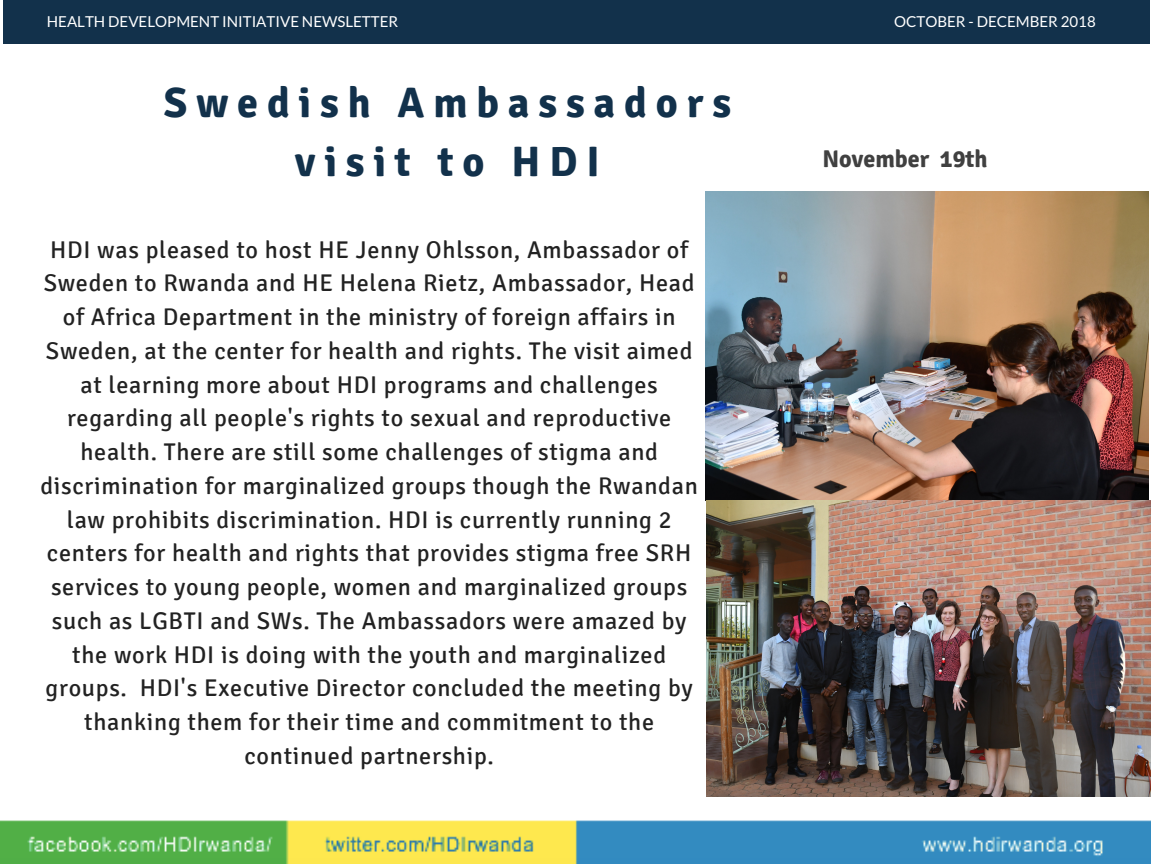
<style>
.page{position:relative;width:1152px;height:864px;background:#fff}
.page>*{position:absolute;margin:0;border:0;box-sizing:border-box;transform-origin:0 0}
.t1{font:700 42.3px/58.5px "Signika";letter-spacing:.21em;color:#12314b;text-align:center}
.t2{font:24.15px/33.8px "Signika";letter-spacing:.03em;color:#222;text-align:center}
.t3{font:700 24.15px "Signika";color:#404040}
.t4{font:15.15px "Lato";color:#fff}
</style>
<div class="page">
<div style="left:3px;top:0;width:1147px;height:44px;background:#12314b"></div>
<img style="left:0;top:820px;width:1151px;height:44px">
<img style="left:705px;top:191px;width:444px;height:310px">
<img style="left:706px;top:501px;width:445px;height:295px">
<p class="t4" style="left:47px;top:12px;width:353px">HEALTH DEVELOPMENT INITIATIVE NEWSLETTER</p>
<p class="t4" style="left:894px;top:12px;width:203px">OCTOBER - DECEMBER 2018</p>
<h1 class="t1" style="left:164px;top:74px;width:569px">Swedish Ambassadors visit to HDI</h1>
<p class="t2" style="left:40px;top:233px;width:659px">HDI was pleased to host HE Jenny Ohlsson, Ambassador of Sweden to Rwanda and HE Helena Rietz, Ambassador, Head of Africa Department in the ministry of foreign affairs in Sweden, at the center for health and rights. The visit aimed at learning more about HDI programs and challenges regarding all people's rights to sexual and reproductive health. There are still some challenges of stigma and discrimination for marginalized groups though the Rwandan law prohibits discrimination. HDI is currently running 2 centers for health and rights that provides stigma free SRH services to young people, women and marginalized groups such as LGBTI and SWs. The Ambassadors were amazed by the work HDI is doing with the youth and marginalized groups. HDI's Executive Director concluded the meeting by thanking them for their time and commitment to the continued partnership.</p>
<p class="t3" style="left:822px;top:144px;width:167px">November 19th</p>
</div>
